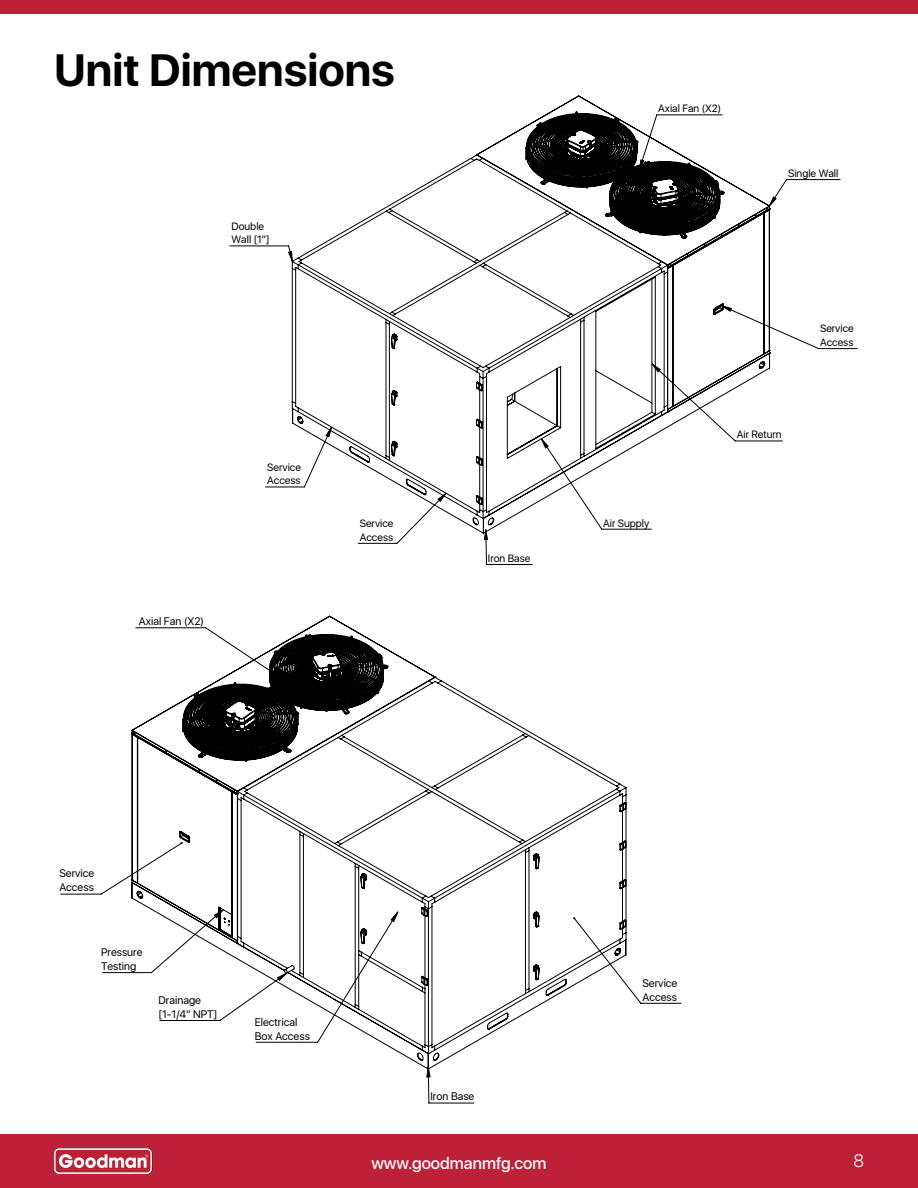
<style>
.page{position:relative;width:918px;height:1188px;background:#fff}
.page>*{position:absolute;margin:0;border:0;box-sizing:border-box;transform-origin:0 0}
.t1{font:700 45px "SFUI Display";color:#000}
.t2{font:300 18px "SFUI Display";color:#fff}
.t3{font:500 16.5px "SFUI Display";color:#fff}
.t4{font:10.95px/14.1px "SFUI Display";color:#000}
.t5{font:10.65px/13.5px "SFUI Display";color:#000}
</style>
<div class="page">
<div style="left:0;top:1134px;width:918px;height:54px;background:#bc2137"></div>
<img style="left:54px;top:1148px;width:98px;height:26px">
<div style="left:0;top:0;width:918px;height:14px;background:#bc2137"></div>
<svg style="left:291px;top:95px;width:480px;height:439px"></svg>
<svg style="left:131px;top:615px;width:496px;height:455px"></svg>
<h1 class="t1" style="left:54px;top:44px;width:342px">Unit Dimensions</h1>
<p class="t5" style="left:232px;top:220px;width:39px">Double<br>Wall [1"]</p>
<p class="t4" style="left:139px;top:615px;width:67px">Axial Fan (X2)</p>
<p class="t5" style="left:267px;top:460px;width:35px">Service<br>Access</p>
<p class="t5" style="left:360px;top:517px;width:35px">Service<br>Access</p>
<p class="t5" style="left:488px;top:552px;width:44px">Iron Base</p>
<p class="t5" style="left:658px;top:102px;width:64px">Axial Fan (X2)</p>
<p class="t5" style="left:788px;top:167px;width:52px">Single Wall</p>
<p class="t5" style="left:603px;top:516px;width:48px">Air Supply</p>
<p class="t5" style="left:737px;top:428px;width:46px">Air Return</p>
<p class="t5" style="left:820px;top:322px;width:35px">Service<br>Access</p>
<p class="t4" style="left:59px;top:867px;width:36px">Service<br>Access</p>
<p class="t4" style="left:101px;top:945px;width:43px">Pressure<br>Testing</p>
<p class="t4" style="left:158px;top:993px;width:60px">Drainage [1-1/4" NPT]</p>
<p class="t4" style="left:255px;top:1015px;width:57px">Electrical<br>Box Access</p>
<p class="t4" style="left:430px;top:1090px;width:45px">Iron Base</p>
<p class="t4" style="left:642px;top:976px;width:36px">Service<br>Access</p>
<h3 class="t3" style="left:371px;top:1151px;width:177px">www.goodmanmfg.com</h3>
<h2 class="t2" style="left:853px;top:1149px;width:12px">8</h2>
</div>
